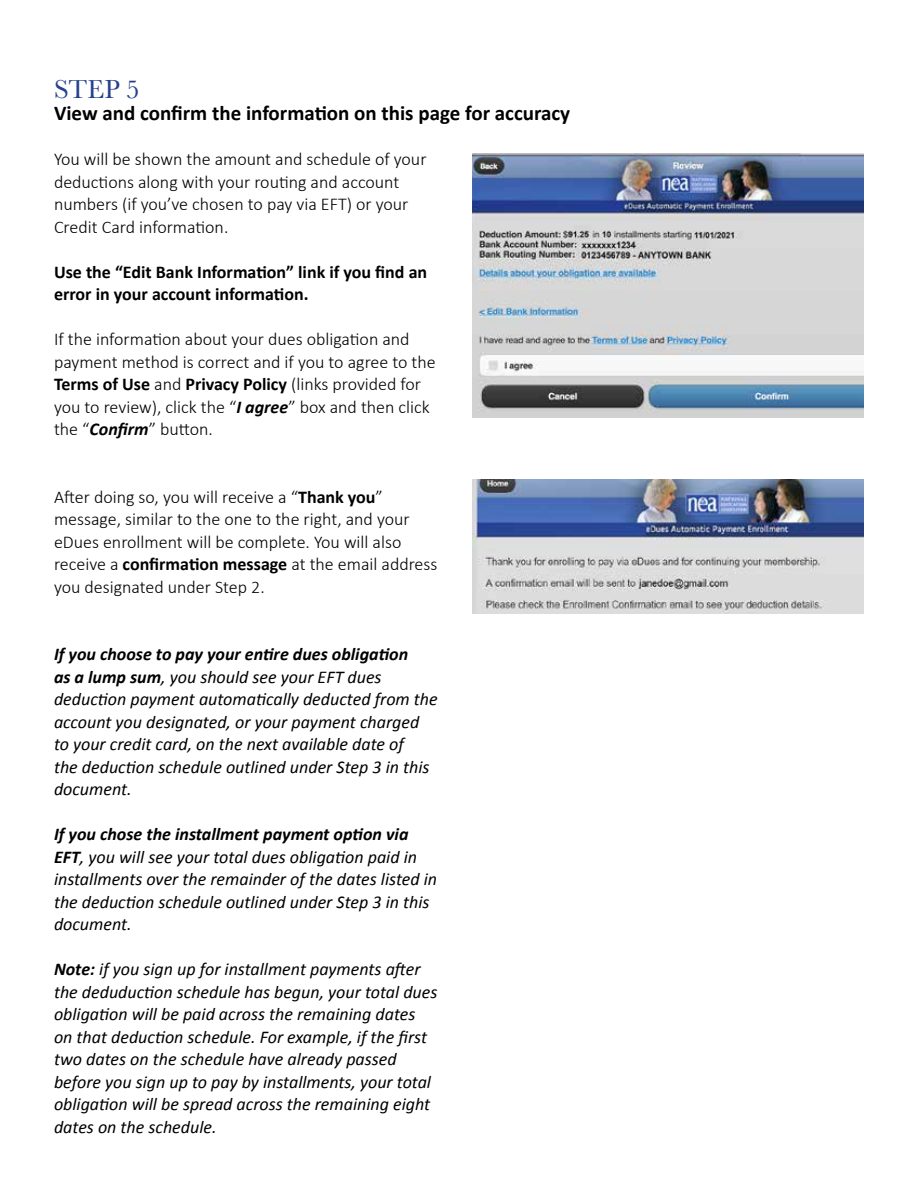
<style>
.page{position:relative;width:918px;height:1188px;background:#fff}
.page>*{position:absolute;margin:0;border:0;box-sizing:border-box;transform-origin:0 0}
.t1{font:27px "Baskerville";color:#25408f}
.t2{font:700 21px "Calibri";color:#000}
.t3{font:italic 18px/22.5px "Calibri";color:#000}
.t4{font:300 18px/22.5px "Calibri";color:#000}
.t5{font:700 18px/22.5px "Calibri";color:#000}
.s1{font-weight:700}
.s2{font-weight:700;font-style:italic}
</style>
<div class="page">
<img style="left:472px;top:480px;width:392px;height:134px">
<img style="left:472px;top:153px;width:392px;height:265px">
<h1 class="t1" style="left:54px;top:72px;width:87px">STEP 5</h1>
<p class="t2" style="left:54px;top:100px;width:518px">View and confirm the information on this page for accuracy</p>
<p class="t4" style="left:54px;top:147px;width:374px">You will be shown the amount and schedule of your deductions along with your routing and account numbers (if you’ve chosen to pay via EFT) or your Credit Card information.</p>
<p class="t5" style="left:54px;top:260px;width:375px">Use the “Edit Bank Information” link if you find an error in your account information.</p>
<p class="t4" style="left:54px;top:327px;width:383px">If the information about your dues obligation and payment method is correct and if you to agree to the <span class="s1">Terms of Use</span> and <span class="s1">Privacy Policy</span> (links provided for you to review), click the “<span class="s2">I agree</span>” box and then click the “<span class="s2">Confirm</span>” button.</p>
<p class="t4" style="left:54px;top:485px;width:385px">After doing so, you will receive a “<span class="s1">Thank you</span>” message, similar to the one to the right, and your eDues enrollment will be complete. You will also receive a <span class="s1">confirmation message</span> at the email address you designated under Step 2.</p>
<p class="t3" style="left:54px;top:642px;width:385px"><span class="s1">If you choose to pay your entire dues obligation<br>as a lump sum</span>, you should see your EFT dues deduction payment automatically deducted from the account you designated, or your payment charged to your credit card, on the next available date of<br>the deduction schedule outlined under Step 3 in this document.</p>
<p class="t3" style="left:54px;top:822px;width:385px"><span class="s1">If you chose the installment payment option via EFT</span>, you will see your total dues obligation paid in installments over the remainder of the dates listed in the deduction schedule outlined under Step 3 in this document.</p>
<p class="t3" style="left:54px;top:957px;width:385px"><span class="s1">Note:</span> if you sign up for installment payments after the deduduction schedule has begun, your total dues obligation will be paid across the remaining dates on that deduction schedule. For example, if the first two dates on the schedule have already passed before you sign up to pay by installments, your total obligation will be spread across the remaining eight dates on the schedule.</p>
</div>
